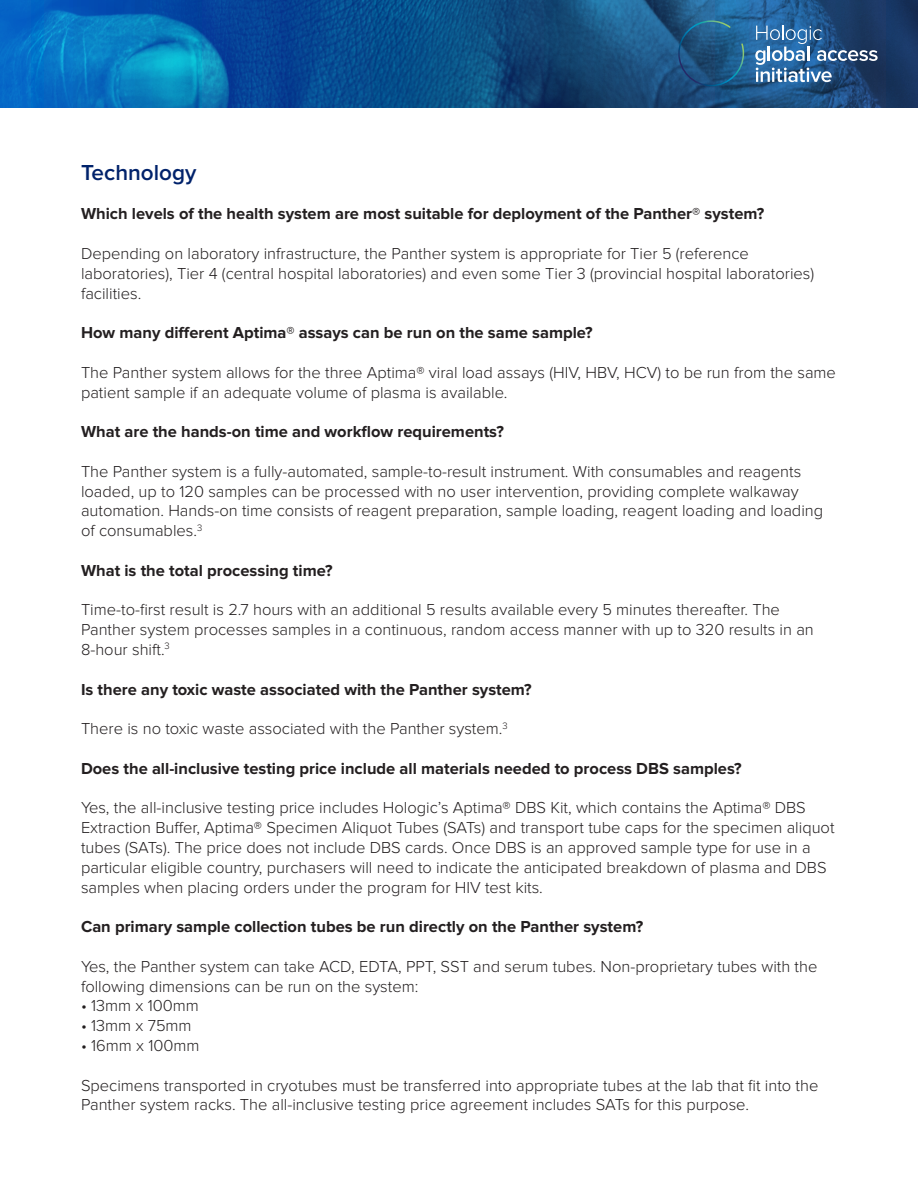
<style>
.page{position:relative;width:918px;height:1188px;background:#fff}
.page>*{position:absolute;margin:0;border:0;box-sizing:border-box;transform-origin:0 0}
.t1{font:600 22.5px "Proxima Nova";color:#00226b}
.t2{font:300 16.5px/19.8px "Proxima Nova";color:#231f20}
.t3{font:700 16.5px "Proxima Nova";color:#231f20}
</style>
<div class="page">
<img style="left:0;top:0;width:918px;height:108px">
<svg style="left:755px;top:26px;width:123px;height:56px;background:#4a729c"></svg>
<svg style="left:678px;top:20px;width:66px;height:66px;background:#1f5783"></svg>
<p class="t1" style="left:81px;top:159px;width:117px">Technology</p>
<p class="t3" style="left:81px;top:204px;width:685px">Which levels of the health system are most suitable for deployment of the Panther® system?</p>
<p class="t2" style="left:81px;top:244px;width:735px">Depending on laboratory infrastructure, the Panther system is appropriate for Tier 5 (reference laboratories), Tier 4 (central hospital laboratories) and even some Tier 3 (provincial hospital laboratories) facilities.</p>
<p class="t3" style="left:81px;top:323px;width:513px">How many different Aptima® assays can be run on the same sample?</p>
<p class="t2" style="left:81px;top:363px;width:757px">The Panther system allows for the three Aptima® viral load assays (HIV, HBV, HCV) to be run from the same patient sample if an adequate volume of plasma is available.</p>
<p class="t3" style="left:81px;top:422px;width:424px">What are the hands-on time and workflow requirements?</p>
<p class="t2" style="left:81px;top:462px;width:744px">The Panther system is a fully-automated, sample-to-result instrument. With consumables and reagents loaded, up to 120 samples can be processed with no user intervention, providing complete walkaway automation. Hands-on time consists of reagent preparation, sample loading, reagent loading and loading of consumables.<sup>3</sup></p>
<p class="t3" style="left:81px;top:561px;width:253px">What is the total processing time?</p>
<p class="t2" style="left:81px;top:600px;width:734px">Time-to-first result is 2.7 hours with an additional 5 results available every 5 minutes thereafter. The<br>Panther system processes samples in a continuous, random access manner with up to 320 results in an<br>8-hour shift.<sup>3</sup></p>
<p class="t3" style="left:81px;top:680px;width:452px">Is there any toxic waste associated with the Panther system?</p>
<p class="t2" style="left:81px;top:719px;width:428px">There is no toxic waste associated with the Panther system.<sup>3</sup></p>
<p class="t3" style="left:81px;top:759px;width:662px">Does the all-inclusive testing price include all materials needed to process DBS samples?</p>
<p class="t2" style="left:81px;top:798px;width:755px">Yes, the all-inclusive testing price includes Hologic’s Aptima® DBS Kit, which contains the Aptima® DBS Extraction Buffer, Aptima® Specimen Aliquot Tubes (SATs) and transport tube caps for the specimen aliquot tubes (SATs). The price does not include DBS cards. Once DBS is an approved sample type for use in a particular eligible country, purchasers will need to indicate the anticipated breakdown of plasma and DBS samples when placing orders under the program for HIV test kits.</p>
<p class="t3" style="left:81px;top:917px;width:564px">Can primary sample collection tubes be run directly on the Panther system?</p>
<p class="t2" style="left:81px;top:957px;width:738px">Yes, the Panther system can take ACD, EDTA, PPT, SST and serum tubes. Non-proprietary tubes with the following dimensions can be run on the system:</p>
<p class="t2" style="left:81px;top:996px;width:119px">• 13mm x 100mm</p>
<p class="t2" style="left:81px;top:1016px;width:112px">• 13mm x 75mm</p>
<p class="t2" style="left:81px;top:1036px;width:120px">• 16mm x 100mm</p>
<p class="t2" style="left:81px;top:1075px;width:739px">Specimens transported in cryotubes must be transferred into appropriate tubes at the lab that fit into the<br>Panther system racks. The all-inclusive testing price agreement includes SATs for this purpose.</p>
</div>
